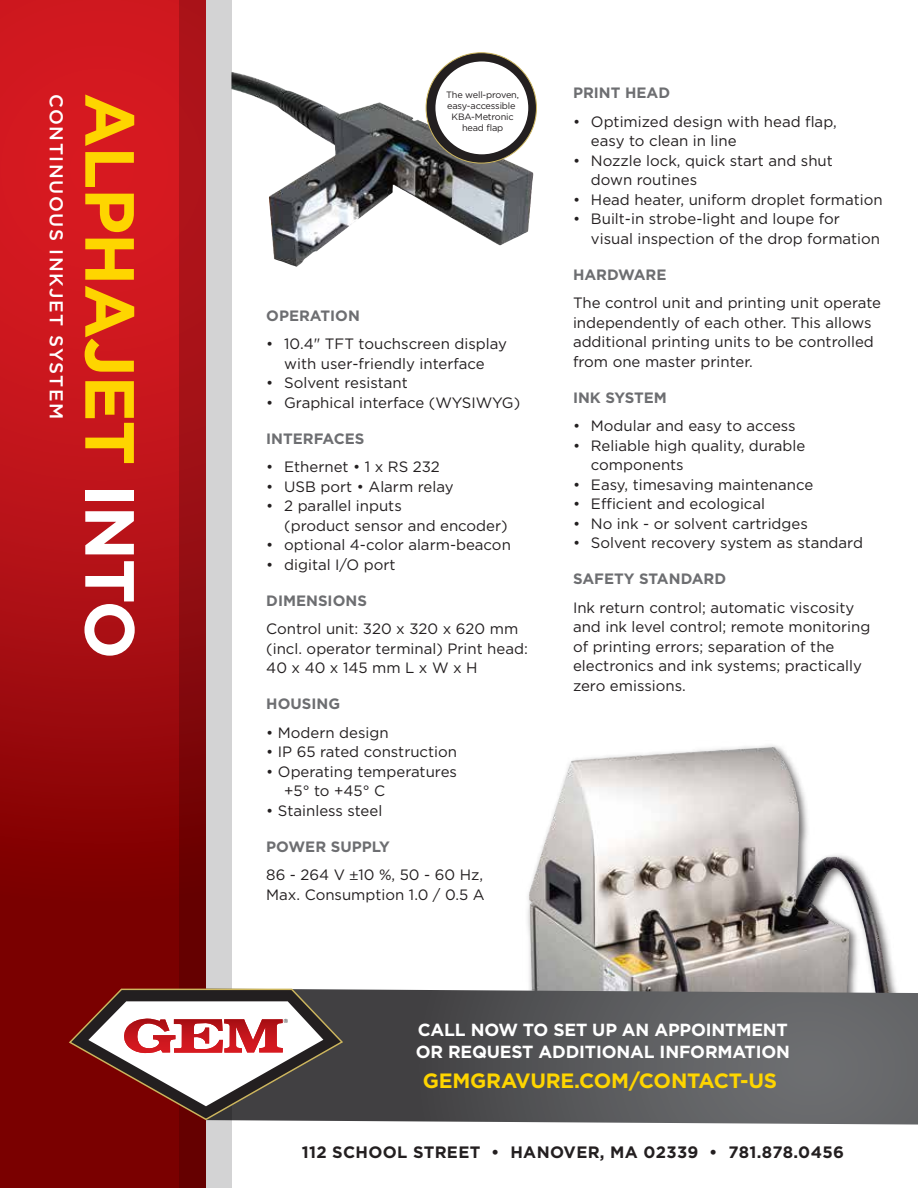
<style>
.page{position:relative;width:918px;height:1188px;background:#fff}
.page>*{position:absolute;margin:0;border:0;box-sizing:border-box;transform-origin:0 0}
.t1{font:700 69.45px "Gotham";letter-spacing:-.02em;color:#fed500}
.t2{font:700 20.7px "Gotham";letter-spacing:-.01em;color:#fed500}
.t3{font:500 18.75px "Gotham";letter-spacing:.08em;color:#fff}
.t4{font:700 17.55px/22.5px "Gotham";letter-spacing:-.01em;color:#fff}
.t5{font:700 16.5px "Gotham";letter-spacing:.02em;color:#231f20}
.t6{font:15px/19.5px "Gotham";color:#231f20}
.t7{font:700 15px "Gotham";color:#6d6e71}
.t8{font:9.15px/10.8px "Gotham";letter-spacing:-.015em;color:#231f20;text-align:center}
.t9{font:5.7px "Helvetica";color:#231f20}
.s1{color:#fff}
.s2{font-weight:700;color:#6d6e71}
.s3{font-family:"Myriad Pro"}
</style>
<div class="page">
<img style="left:527px;top:745px;width:369px;height:244px">
<img style="left:529px;top:747px;width:320px;height:242px">
<img style="left:232px;top:72px;width:302px;height:195px">
<div style="left:426px;top:53px;width:110px;height:110px;background:#231f20;border-radius:50%"></div>
<div style="left:435px;top:62px;width:93px;height:92px;background:#fff;border-radius:50%"></div>
<svg style="left:344px;top:989px;width:574px;height:136px;background:#5d5d5f"></svg>
<svg style="left:0;top:0;width:179px;height:1188px;background:#ad0e12"></svg>
<svg style="left:179px;top:0;width:53px;height:1188px;background:#b06d6f"></svg>
<svg style="left:68px;top:988px;width:276px;height:133px"></svg>
<p class="t3" style="left:68px;top:94px;width:326px;rotate:90deg">CONTINUOUS INKJET SYSTEM</p>
<h1 class="t1" style="left:152px;top:93px;width:568px;rotate:90deg">ALPHAJET <span class="s1">INTO</span></h1>
<p class="t8" style="left:446px;top:90px;width:74px">The well-proven, easy-accessible<br>KBA-Metronic head flap</p>
<p class="t7" style="left:266px;top:306px;width:95px">OPERATION</p>
<p class="t6" style="left:266px;top:334px;width:242px;text-align:center">• 10.4" TFT touchscreen display with user-friendly interface</p>
<p class="t6" style="left:266px;top:373px;width:143px">• Solvent resistant</p>
<p class="t6" style="left:266px;top:393px;width:255px">• Graphical interface (WYSIWYG)</p>
<p class="t7" style="left:266px;top:429px;width:100px">INTERFACES</p>
<p class="t6" style="left:266px;top:457px;width:175px">• Ethernet • 1 x RS 232</p>
<p class="t6" style="left:266px;top:477px;width:189px">• USB port • Alarm relay</p>
<p class="t6" style="left:284px;top:496px;width:225px;text-indent:-18px">• 2 parallel inputs<br>(product sensor and encoder)</p>
<p class="t6" style="left:266px;top:535px;width:246px">• optional 4-color alarm-beacon</p>
<p class="t6" style="left:266px;top:555px;width:131px">• digital I/O port</p>
<p class="t7" style="left:266px;top:591px;width:102px">DIMENSIONS</p>
<p class="t6" style="left:266px;top:619px;width:263px">Control unit: 320 x 320 x 620 mm (incl. operator terminal) Print head:<br>40 x 40 x 145 mm L x W x H</p>
<p class="t7" style="left:266px;top:695px;width:75px">HOUSING</p>
<p class="t6" style="left:266px;top:723px;width:124px">• Modern design</p>
<p class="t6" style="left:266px;top:742px;width:192px">• IP 65 rated construction</p>
<p class="t6" style="left:284px;top:762px;width:174px;text-indent:-18px">• Operating temperatures +5° to +45° C</p>
<p class="t6" style="left:266px;top:801px;width:118px">• Stainless steel</p>
<p class="t6" style="left:266px;top:832px;width:218px;line-height:28.5px"><span class="s2">POWER SUPPLY<br></span>86 - 264 V <span class="s3">±</span>10 %, 50 - 60 Hz,</p>
<p class="t6" style="left:266px;top:885px;width:220px">Max. Consumption 1.0 / 0.5 A</p>
<p class="t7" style="left:573px;top:84px;width:99px">PRINT HEAD</p>
<p class="t6" style="left:591px;top:112px;width:247px;text-indent:-18px">• Optimized design with head flap, easy to clean in line</p>
<p class="t6" style="left:591px;top:151px;width:243px;text-indent:-18px">• Nozzle lock, quick start and shut down routines</p>
<p class="t6" style="left:573px;top:190px;width:311px">• Head heater, uniform droplet formation</p>
<p class="t6" style="left:591px;top:209px;width:291px;text-indent:-18px">• Built-in strobe-light and loupe for visual inspection of the drop formation</p>
<p class="t7" style="left:573px;top:266px;width:95px">HARDWARE</p>
<p class="t6" style="left:573px;top:293px;width:310px">The control unit and printing unit operate independently of each other. This allows additional printing units to be controlled from one master printer.</p>
<p class="t7" style="left:573px;top:389px;width:96px">INK SYSTEM</p>
<p class="t6" style="left:573px;top:416px;width:224px">• Modular and easy to access</p>
<p class="t6" style="left:591px;top:436px;width:216px;text-indent:-18px">• Reliable high quality, durable components</p>
<p class="t6" style="left:573px;top:475px;width:242px">• Easy, timesaving maintenance</p>
<p class="t6" style="left:573px;top:494px;width:194px">• Efficient and ecological</p>
<p class="t6" style="left:573px;top:514px;width:236px">• No ink - or solvent cartridges</p>
<p class="t6" style="left:573px;top:533px;width:292px">• Solvent recovery system as standard</p>
<p class="t7" style="left:573px;top:570px;width:155px">SAFETY STANDARD</p>
<p class="t6" style="left:573px;top:598px;width:299px">Ink return control; automatic viscosity and ink level control; remote monitoring of printing errors; separation of the electronics and ink systems; practically zero emissions.</p>
<p class="t9" style="left:284px;top:1017px;width:6px">®</p>
<p class="t4" style="left:416px;top:1018px;width:376px">CALL NOW TO SET UP AN APPOINTMENT<br>OR REQUEST ADDITIONAL INFORMATION</p>
<h2 class="t2" style="left:423px;top:1068px;width:356px">GEMGRAVURE.COM/CONTACT-US</h2>
<p class="t5" style="left:302px;top:1142px;width:544px">112 SCHOOL STREET • HANOVER, MA 02339 • 781.878.0456</p>
</div>
